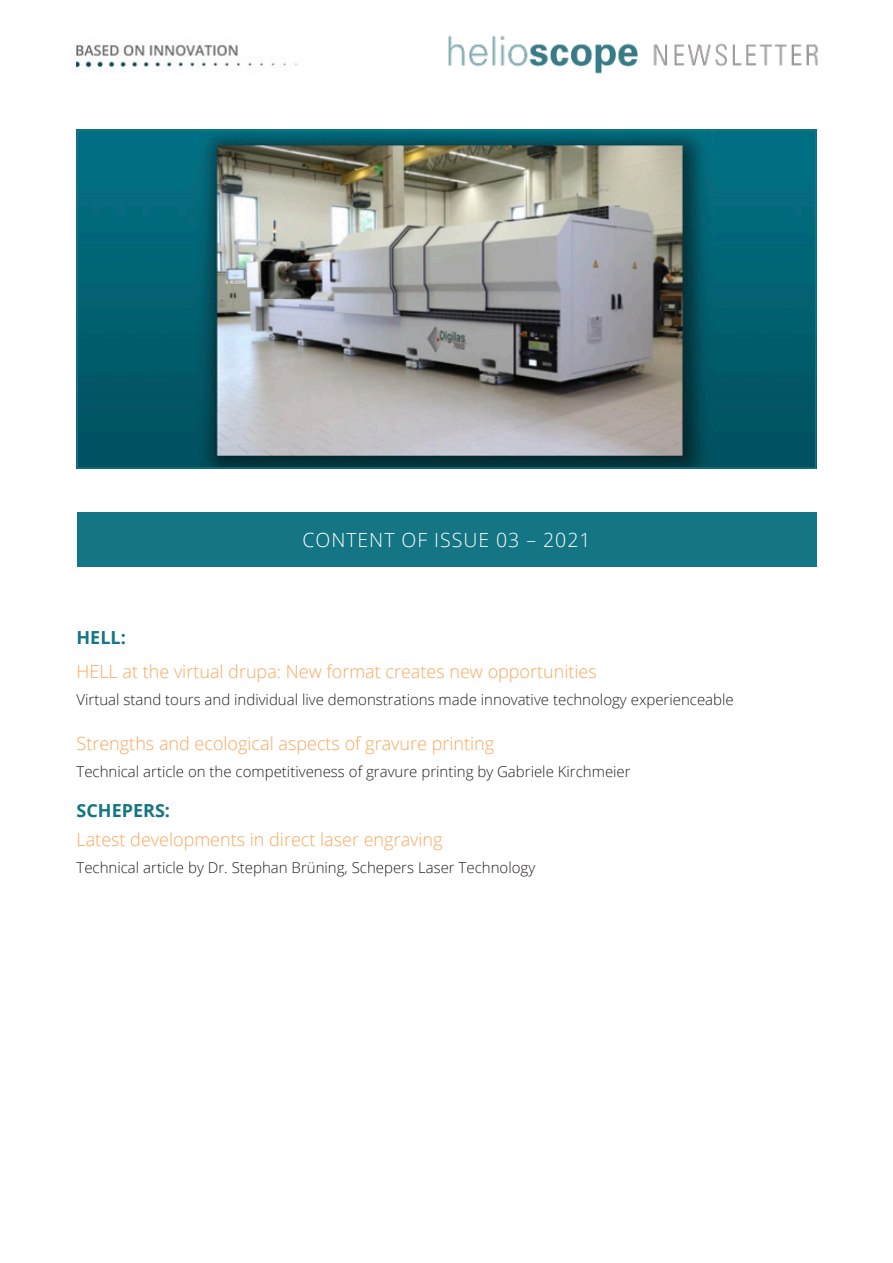
<style>
.page{position:relative;width:893px;height:1263px;background:#fff}
.page>*{position:absolute;margin:0;border:0;box-sizing:border-box;transform-origin:0 0}
.t1{font:300 19.5px "Open Sans";letter-spacing:.05em;color:#fff}
.Subline_Artikel{font:300 18px "Open Sans";color:#f9a75d}
.Headline_Titel{font:700 18px "Open Sans";color:#147584}
.Beschreibung_Titel{font:300 15px "Open Sans";color:#231f20}
</style>
<div class="page">
<img style="left:80px;top:133px;width:733px;height:333px">
<div style="left:77px;top:130px;width:739px;height:339px;border:2px solid #147584"></div>
<img style="left:75px;top:44px;width:223px;height:26px">
<img style="left:449px;top:35px;width:369px;height:39px">
<div style="left:77px;top:512px;width:739px;height:55px;background:#147584"></div>
<p class="t1" style="left:302px;top:526px;width:290px">CONTENT OF ISSUE 03 – 2021</p>
<p class="Headline_Titel" style="left:77px;top:625px;width:51px">HELL:</p>
<p class="Subline_Artikel" style="left:77px;top:659px;width:522px">HELL at the virtual drupa: New format creates new opportunities</p>
<p class="Beschreibung_Titel" style="left:77px;top:689px;width:659px">Virtual stand tours and individual live demonstrations made innovative technology experienceable</p>
<p class="Subline_Artikel" style="left:77px;top:731px;width:419px">Strengths and ecological aspects of gravure printing</p>
<p class="Beschreibung_Titel" style="left:77px;top:761px;width:556px">Technical article on the competitiveness of gravure printing by Gabriele Kirchmeier</p>
<p class="Headline_Titel" style="left:77px;top:798px;width:95px">SCHEPERS:</p>
<p class="Subline_Artikel" style="left:77px;top:827px;width:368px">Latest developments in direct laser engraving</p>
<p class="Beschreibung_Titel" style="left:77px;top:857px;width:460px">Technical article by Dr. Stephan Brüning, Schepers Laser Technology</p>
</div>
